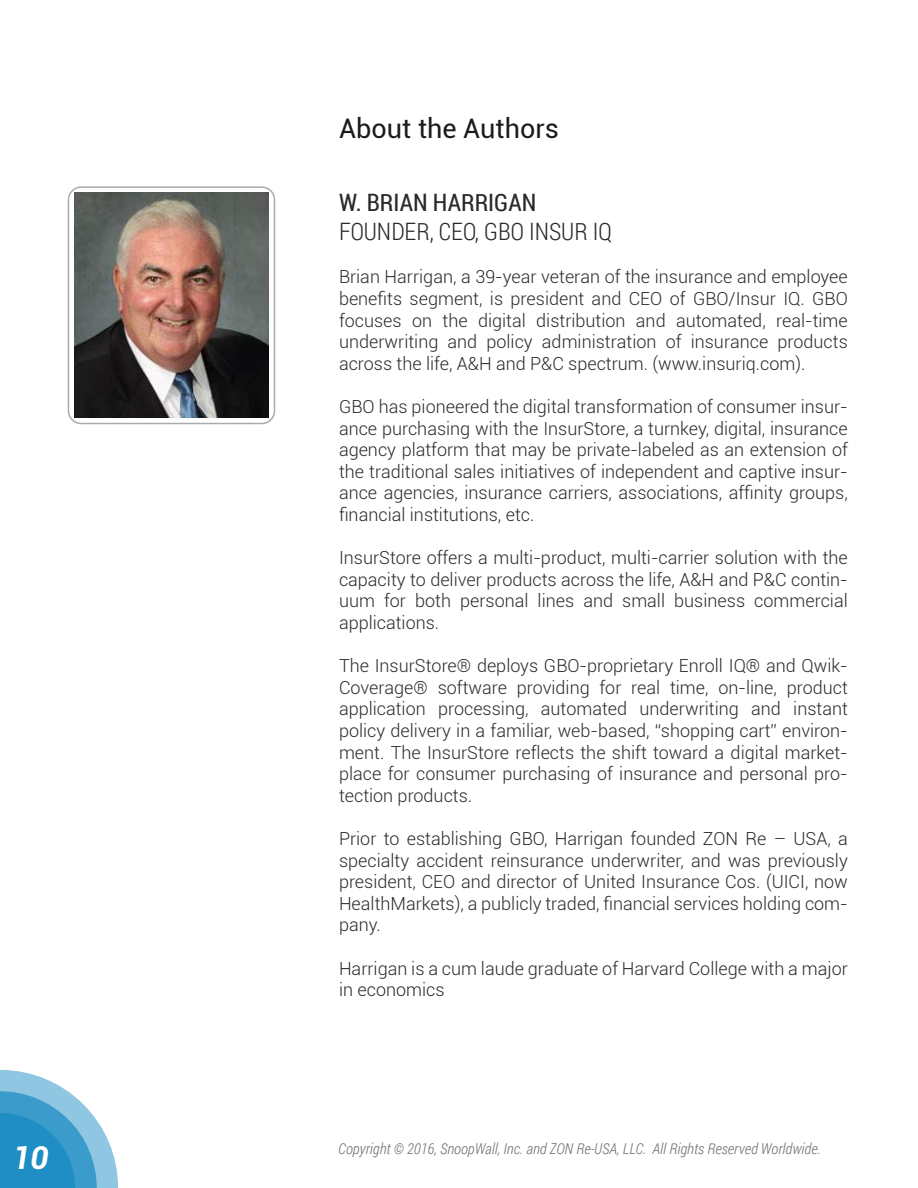
<style>
.page{position:relative;width:918px;height:1188px;background:#fff}
.page>*{position:absolute;margin:0;border:0;box-sizing:border-box;transform-origin:0 0}
.t1{font:italic 700 31.5px "Roboto";color:#fff}
.t2{font:27px "Roboto";color:#1b1b1b}
.t3{font:300 24px "Roboto Condensed";color:#292a29}
.t4{font:24px "Roboto Condensed";color:#292a29}
.t5{font:300 18px/21.6px "Roboto";color:#292a29;text-align:justify}
.t6{font:italic 300 15px "Roboto Condensed";color:#707070}
</style>
<div class="page">
<img style="left:74px;top:193px;width:195px;height:225px">
<div style="left:68px;top:186px;width:207px;height:238px;border:2px solid #aaabab;border-radius:13px"></div>
<svg style="left:0;top:1070px;width:118px;height:118px"></svg>
<h1 class="t1" style="left:13px;top:1136px;width:38px">10</h1>
<h2 class="t2" style="left:339px;top:109px;width:221px">About the Authors</h2>
<h3 class="t4" style="left:339px;top:186px;width:199px">W. BRIAN HARRIGAN</h3>
<h3 class="t3" style="left:339px;top:215px;width:275px">FOUNDER, CEO, GBO INSUR IQ</h3>
<p class="t5" style="left:339px;top:266px;width:510px">Brian Harrigan, a 39-year veteran of the insurance and employee benefits segment, is president and CEO of GBO/Insur IQ. GBO focuses on the digital distribution and automated, real-time underwriting and policy administration of insurance products across the life, A&amp;H and P&amp;C spectrum. (www.insuriq.com).</p>
<p class="t5" style="left:339px;top:395px;width:510px">GBO has pioneered the digital transformation of consumer insur&shy;ance purchasing with the InsurStore, a turnkey, digital, insurance agency platform that may be private-labeled as an extension of the traditional sales initiatives of independent and captive insur&shy;ance agencies, insurance carriers, associations, affinity groups, financial institutions, etc.</p>
<p class="t5" style="left:339px;top:546px;width:510px">InsurStore offers a multi-product, multi-carrier solution with the capacity to deliver products across the life, A&amp;H and P&amp;C contin&shy;uum for both personal lines and small business commercial applications.</p>
<p class="t5" style="left:339px;top:654px;width:510px">The InsurStore® deploys GBO-proprietary Enroll IQ® and Qwik-Coverage® software providing for real time, on-line, product application processing, automated underwriting and instant policy delivery in a familiar, web-based, “shopping cart” environ&shy;ment. The InsurStore reflects the shift toward a digital market&shy;place for consumer purchasing of insurance and personal pro&shy;tection products.</p>
<p class="t5" style="left:339px;top:827px;width:510px">Prior to establishing GBO, Harrigan founded ZON Re – USA, a specialty accident reinsurance underwriter, and was previously president, CEO and director of United Insurance Cos. (UICI, now HealthMarkets), a publicly traded, financial services holding com&shy;pany.</p>
<p class="t5" style="left:339px;top:957px;width:510px">Harrigan is a cum laude graduate of Harvard College with a major in economics</p>
<p class="t6" style="left:338px;top:1138px;width:484px">Copyright © 2016, SnoopWall, Inc. and ZON Re-USA, LLC. All Rights Reserved Worldwide.</p>
</div>
